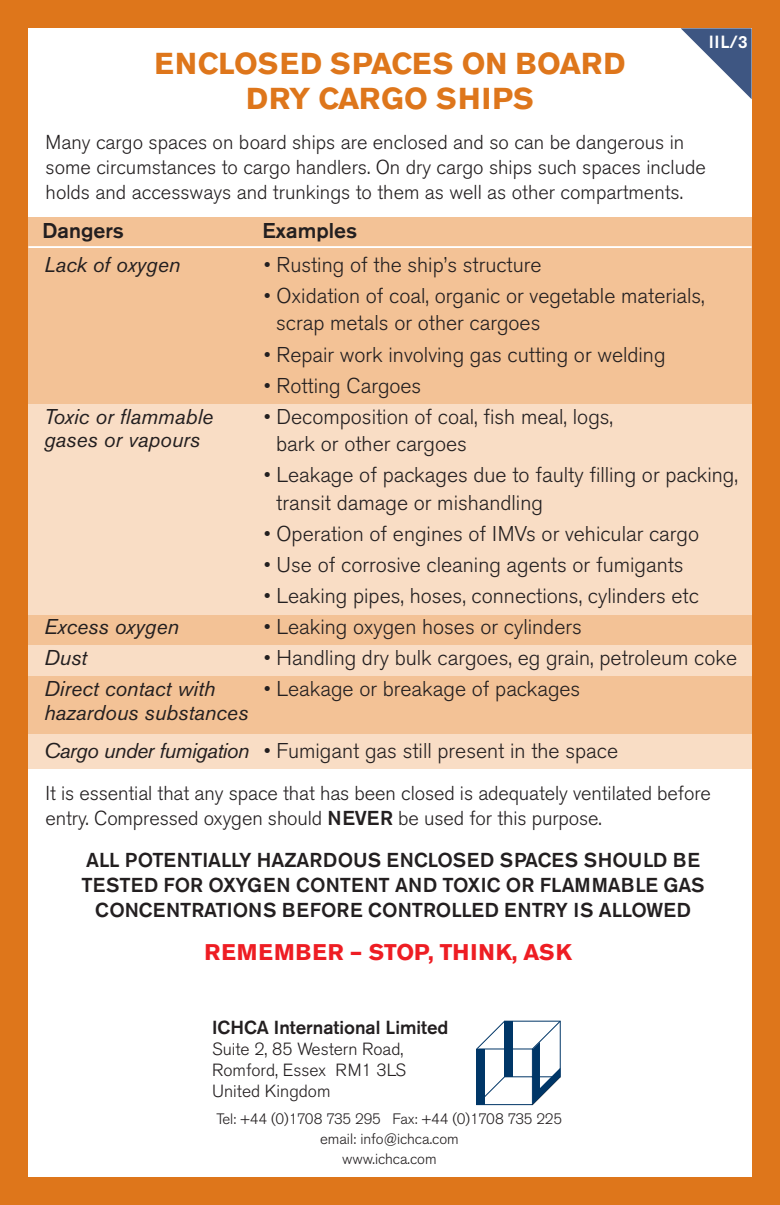
<style>
.page{position:relative;width:780px;height:1205px;background:#de761b}
.page>*{position:absolute;margin:0;border:0;box-sizing:border-box;transform-origin:0 0}
.t1{font:700 30px/35px "Akzidenz Grotesk BE";letter-spacing:.02em;color:#de761b;text-align:center}
.t2{font:700 22.5px "Akzidenz Grotesk BE";letter-spacing:.04em;color:#ee1d23}
.t3{font:300 21.25px/27.5px "Akzidenz Grotesk BE";color:#231f20}
.t4{font:italic 21.25px/23.8px "Akzidenz Grotesk BE";color:#231f20}
.t5{font:500 21.25px "Akzidenz Grotesk BE";color:#231f20}
.t6{font:300 20px/25px "Akzidenz Grotesk BE";color:#231f20}
.t7{font:500 20px/25px "Akzidenz Grotesk BE";color:#231f20;text-align:center}
.t8{font:500 18.75px "Akzidenz Grotesk BE";color:#231f20}
.t9{font:300 17.5px/21.2px "Akzidenz Grotesk BE";color:#231f20}
.t10{font:500 17.5px "Akzidenz Grotesk BE";color:#fff}
.t11{font:300 15px/20px "Akzidenz Grotesk BE";color:#231f20;text-align:center}
.s1{font-weight:400;font-style:italic}
.s2{font-weight:500}
</style>
<div class="page">
<div style="left:28px;top:28px;width:723px;height:1148px;background:#fff"></div>
<div style="left:28px;top:729px;width:723px;height:40px;background:#f9ddc5"></div>
<div style="left:28px;top:673px;width:723px;height:60px;background:#f3c296"></div>
<div style="left:28px;top:643px;width:723px;height:32px;background:#f9ddc5"></div>
<div style="left:28px;top:380px;width:723px;height:241px;background:#f9ddc5"></div>
<svg style="left:681px;top:28px;width:70px;height:71px"></svg>
<div style="left:28px;top:217px;width:723px;height:186px;background:#f3c296"></div>
<div style="left:28px;top:615px;width:723px;height:29px;background:#f3c296"></div>
<hr style="left:28px;top:246px;width:723px;height:2px;background:#fff">
<svg style="left:476px;top:1021px;width:84px;height:84px"></svg>
<h1 class="t1" style="left:154px;top:48px;width:472px">ENCLOSED SPACES ON BOARD<br>DRY CARGO SHIPS</h1>
<p class="t10" style="left:708px;top:35px;width:41px">IIL/3</p>
<p class="t6" style="left:46px;top:131px;width:661px">Many cargo spaces on board ships are enclosed and so can be dangerous in some circumstances to cargo handlers. On dry cargo ships such spaces include holds and accessways and trunkings to them as well as other compartments.</p>
<p class="t5" style="left:43px;top:223px;width:83px">Dangers</p>
<p class="t5" style="left:262px;top:223px;width:96px">Examples</p>
<p class="t4" style="left:44px;top:255px;width:138px">Lack of oxygen</p>
<p class="t3" style="left:264px;top:252px;width:279px">• Rusting of the ship’s structure</p>
<p class="t3" style="left:276px;top:283px;width:430px;text-indent:-12px">• Oxidation of coal, organic or vegetable materials, scrap metals or other cargoes</p>
<p class="t3" style="left:264px;top:342px;width:403px">• Repair work involving gas cutting or welding</p>
<p class="t3" style="left:264px;top:373px;width:159px">• Rotting Cargoes</p>
<p class="t3" style="left:276px;top:404px;width:338px;text-indent:-12px">• Decomposition of coal, fish meal, logs, bark or other cargoes</p>
<p class="t3" style="left:276px;top:463px;width:463px;text-indent:-12px">• Leakage of packages due to faulty filling or packing, transit damage or mishandling</p>
<p class="t3" style="left:264px;top:521px;width:437px">• Operation of engines of IMVs or vehicular cargo</p>
<p class="t3" style="left:264px;top:552px;width:421px">• Use of corrosive cleaning agents or fumigants</p>
<p class="t3" style="left:264px;top:583px;width:436px">• Leaking pipes, hoses, connections, cylinders etc</p>
<p class="t4" style="left:44px;top:617px;width:136px">Excess oxygen</p>
<p class="t3" style="left:264px;top:614px;width:319px">• Leaking oxygen hoses or cylinders</p>
<p class="t4" style="left:44px;top:648px;width:44px">Dust</p>
<p class="t3" style="left:264px;top:645px;width:475px">• Handling dry bulk cargoes, eg grain, petroleum coke</p>
<p class="t3" style="left:264px;top:676px;width:318px">• Leakage or breakage of packages</p>
<p class="t4" style="left:44px;top:406px;width:171px">Toxic or flammable gases or vapours</p>
<p class="t4" style="left:44px;top:679px;width:205px">Direct contact with hazardous substances</p>
<p class="t3" style="left:44px;top:739px;width:575px"><span class="s1">Cargo under fumigation</span> • Fumigant gas still present in the space</p>
<p class="t6" style="left:46px;top:782px;width:666px">It is essential that any space that has been closed is adequately ventilated before entry. Compressed oxygen should <span class="s2">NEVER</span> be used for this purpose.</p>
<p class="t7" style="left:81px;top:849px;width:624px">ALL POTENTIALLY HAZARDOUS ENCLOSED SPACES SHOULD BE<br>TESTED FOR OXYGEN CONTENT AND TOXIC OR FLAMMABLE GAS<br>CONCENTRATIONS BEFORE CONTROLLED ENTRY IS ALLOWED</p>
<p class="t2" style="left:205px;top:943px;width:368px">REMEMBER – STOP, THINK, ASK</p>
<p class="t8" style="left:212px;top:1020px;width:238px">ICHCA International Limited</p>
<p class="t9" style="left:212px;top:1039px;width:195px">Suite 2, 85 Western Road,<br>Romford, Essex RM1 3LS<br>United Kingdom</p>
<p class="t11" style="left:216px;top:1110px;width:347px">Tel: +44 (0)1708 735 295 Fax: +44 (0)1708 735 225 email: info@ichca.com<br>www.ichca.com</p>
</div>
